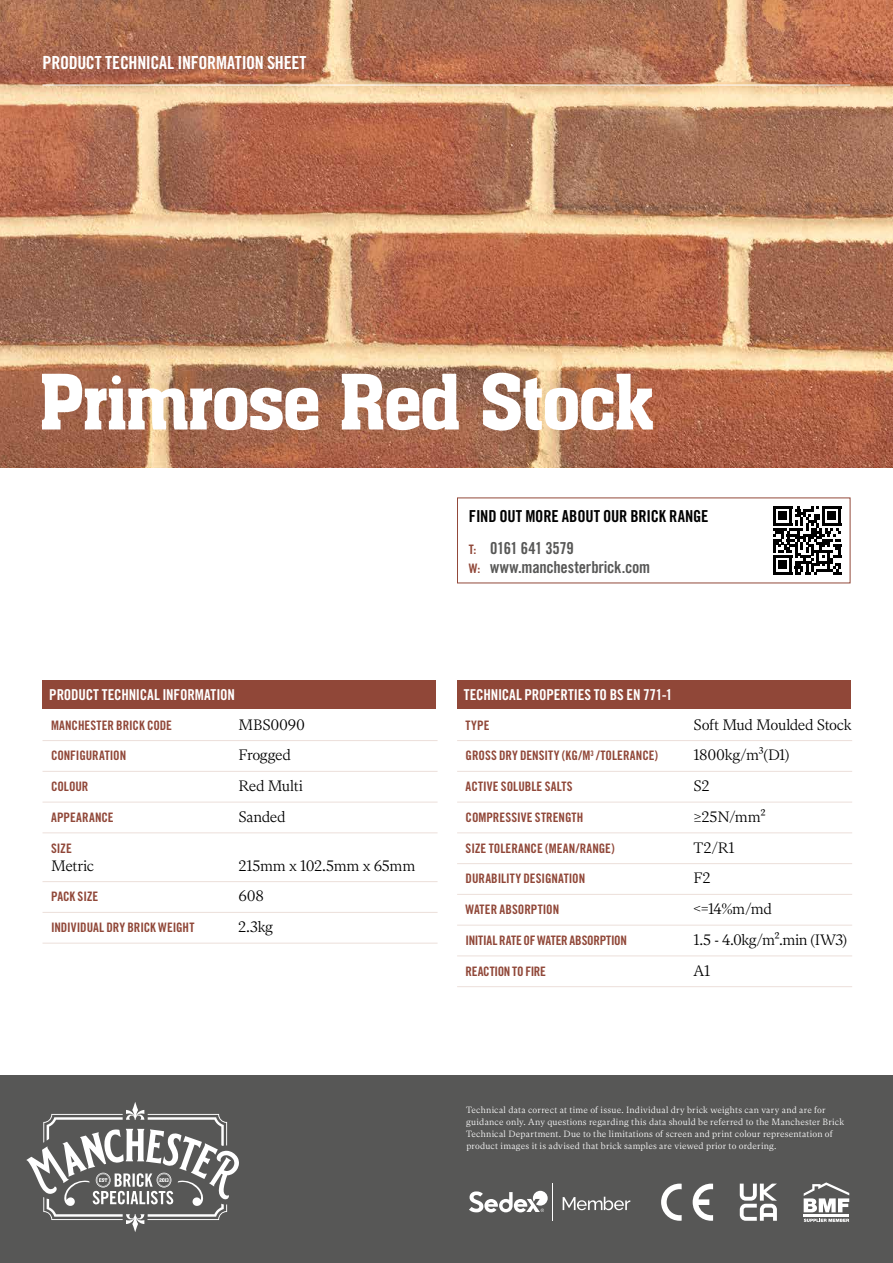
<style>
.page{position:relative;width:893px;height:1263px;background:#fff}
.page>*{position:absolute;margin:0;border:0;box-sizing:border-box;transform-origin:0 0}
.t1{font:700 75px "Aachen";letter-spacing:-.05em;color:#fff}
.t2{font:18px "Trade Gothic LT Pro Bd Cn 20";letter-spacing:-.015em;color:#fff}
.t3{font:16.5px/32.2px "Trade Gothic LT Pro Bd Cn 20";letter-spacing:-.015em;color:#000}
.t4{font:16.5px "Trade Gothic LT Pro Bd Cn 20";letter-spacing:-.015em;color:#575756}
.t5{font:300 15px "INDEPENDENT Text";letter-spacing:-.02em;color:#000}
.t6{font:15px "Trade Gothic LT Pro Bd Cn 20";letter-spacing:-.01em;color:#fff}
.t7{font:13.05px "Trade Gothic LT Pro Bd Cn 20";letter-spacing:-.005em;color:#904738}
.t8{font:13.05px "Trade Gothic LT Pro Bd Cn 20";letter-spacing:.015em;color:#904738}
.t9{font:300 9px/12px "INDEPENDENT Text";letter-spacing:.02em;color:#fff}
.s1{font-size:13.05px;color:#904738}
.s2{color:#575756}
</style>
<div class="page">
<img style="left:0;top:0;width:893px;height:468px">
<svg style="left:773px;top:506px;width:68px;height:68px"></svg>
<div style="left:778px;top:561px;width:9px;height:8px;background:#000"></div>
<div style="left:43px;top:680px;width:393px;height:29px;background:#904738"></div>
<div style="left:457px;top:680px;width:393px;height:29px;background:#904738"></div>
<hr style="left:43px;top:740px;width:395px;height:1px;background:#ecdfda">
<hr style="left:43px;top:771px;width:395px;height:1px;background:#ecdfda">
<hr style="left:43px;top:802px;width:395px;height:1px;background:#ecdfda">
<hr style="left:43px;top:832px;width:395px;height:1px;background:#ecdfda">
<hr style="left:43px;top:881px;width:395px;height:1px;background:#ecdfda">
<hr style="left:43px;top:912px;width:395px;height:1px;background:#ecdfda">
<hr style="left:43px;top:943px;width:395px;height:1px;background:#ecdfda">
<hr style="left:457px;top:740px;width:395px;height:1px;background:#ecdfda">
<hr style="left:457px;top:771px;width:395px;height:1px;background:#ecdfda">
<hr style="left:457px;top:802px;width:395px;height:1px;background:#ecdfda">
<hr style="left:457px;top:832px;width:395px;height:1px;background:#ecdfda">
<hr style="left:457px;top:863px;width:395px;height:1px;background:#ecdfda">
<hr style="left:457px;top:894px;width:395px;height:1px;background:#ecdfda">
<hr style="left:457px;top:925px;width:395px;height:1px;background:#ecdfda">
<hr style="left:457px;top:955px;width:395px;height:1px;background:#ecdfda">
<hr style="left:457px;top:986px;width:395px;height:1px;background:#ecdfda">
<div style="left:0;top:1076px;width:893px;height:187px;background:#575756"></div>
<hr style="left:43px;top:85px;width:807px;height:1px;background:#fff">
<svg style="left:26px;top:1102px;width:213px;height:130px"></svg>
<svg style="left:693px;top:1183px;width:20px;height:38px"></svg>
<svg style="left:661px;top:1183px;width:21px;height:38px"></svg>
<svg style="left:563px;top:1197px;width:67px;height:13px"></svg>
<hr style="left:553px;top:1183px;width:1px;height:38px;background:#fff">
<svg style="left:469px;top:1191px;width:79px;height:21px"></svg>
<hr style="left:804px;top:1214px;width:45px;height:3px;background:#fff">
<svg style="left:804px;top:1182px;width:45px;height:30px"></svg>
<svg style="left:804px;top:1219px;width:45px;height:3px"></svg>
<svg style="left:740px;top:1183px;width:37px;height:38px"></svg>
<h2 class="t2" style="left:43px;top:51px;width:266px">PRODUCT TECHNICAL INFORMATION SHEET</h2>
<h1 class="t1" style="left:38px;top:347px;width:617px">Primrose Red Stock</h1>
<h3 class="t3" style="left:469px;top:499px;width:241px">FIND OUT MORE ABOUT OUR BRICK RANGE<br><span class="s1">T:</span> <span class="s2">0161 641 3579</span></h3>
<h3 class="t4" style="left:469px;top:557px;width:183px"><span class="s1">W:</span> www.manchesterbrick.com</h3>
<h3 class="t6" style="left:49px;top:685px;width:187px">PRODUCT TECHNICAL INFORMATION</h3>
<h3 class="t6" style="left:464px;top:685px;width:210px">TECHNICAL PROPERTIES TO BS EN 771-1</h3>
<h3 class="t7" style="left:51px;top:717px;width:123px">MANCHESTER BRICK CODE</h3>
<h3 class="t5" style="left:239px;top:715px;width:68px">MBS0090</h3>
<h3 class="t7" style="left:51px;top:748px;width:77px">CONFIGURATION</h3>
<h3 class="t5" style="left:239px;top:746px;width:54px">Frogged</h3>
<h3 class="t7" style="left:51px;top:778px;width:39px">COLOUR</h3>
<h3 class="t5" style="left:239px;top:777px;width:66px">Red Multi</h3>
<h3 class="t8" style="left:51px;top:809px;width:64px">APPEARANCE</h3>
<h3 class="t5" style="left:239px;top:807px;width:49px">Sanded</h3>
<h3 class="t7" style="left:51px;top:840px;width:22px">SIZE</h3>
<h3 class="t5" style="left:51px;top:856px;width:45px">Metric</h3>
<h3 class="t5" style="left:239px;top:856px;width:178px">215mm x 102.5mm x 65mm</h3>
<h3 class="t7" style="left:51px;top:889px;width:49px">PACK SIZE</h3>
<h3 class="t5" style="left:239px;top:887px;width:27px">608</h3>
<h3 class="t7" style="left:51px;top:919px;width:145px">INDIVIDUAL DRY BRICK WEIGHT</h3>
<h3 class="t5" style="left:238px;top:918px;width:36px">2.3kg</h3>
<h3 class="t7" style="left:466px;top:717px;width:25px">TYPE</h3>
<h3 class="t5" style="left:694px;top:715px;width:159px">Soft Mud Moulded Stock</h3>
<h3 class="t7" style="left:466px;top:748px;width:194px">GROSS DRY DENSITY (KG/M<sup>3</sup> /TOLERANCE)</h3>
<h3 class="t5" style="left:694px;top:746px;width:97px">1800kg/m³(D1)</h3>
<h3 class="t7" style="left:466px;top:778px;width:108px">ACTIVE SOLUBLE SALTS</h3>
<h3 class="t5" style="left:694px;top:777px;width:18px">S2</h3>
<h3 class="t7" style="left:466px;top:809px;width:119px">COMPRESSIVE STRENGTH</h3>
<h3 class="t5" style="left:694px;top:807px;width:74px">≥25N/mm²</h3>
<h3 class="t7" style="left:466px;top:840px;width:151px">SIZE TOLERANCE (MEAN/RANGE)</h3>
<h3 class="t5" style="left:694px;top:838px;width:43px">T2/R1</h3>
<h3 class="t7" style="left:466px;top:871px;width:121px">DURABILITY DESIGNATION</h3>
<h3 class="t5" style="left:694px;top:869px;width:19px">F2</h3>
<h3 class="t7" style="left:466px;top:901px;width:95px">WATER ABSORPTION</h3>
<h3 class="t5" style="left:694px;top:900px;width:80px">&lt;=14%m/md</h3>
<h3 class="t7" style="left:466px;top:932px;width:163px">INITIAL RATE OF WATER ABSORPTION</h3>
<h3 class="t5" style="left:694px;top:931px;width:155px">1.5 - 4.0kg/m².min (IW3)</h3>
<h3 class="t7" style="left:466px;top:963px;width:82px">REACTION TO FIRE</h3>
<h3 class="t5" style="left:694px;top:961px;width:18px">A1</h3>
<p class="t9" style="left:466px;top:1104px;width:380px">Technical data correct at time of issue. Individual dry brick weights can vary and are for guidance only. Any questions regarding this data should be referred to the Manchester Brick Technical Department. Due to the limitations of screen and print colour representation of product images it is advised that brick samples are viewed prior to ordering.</p>
</div>
